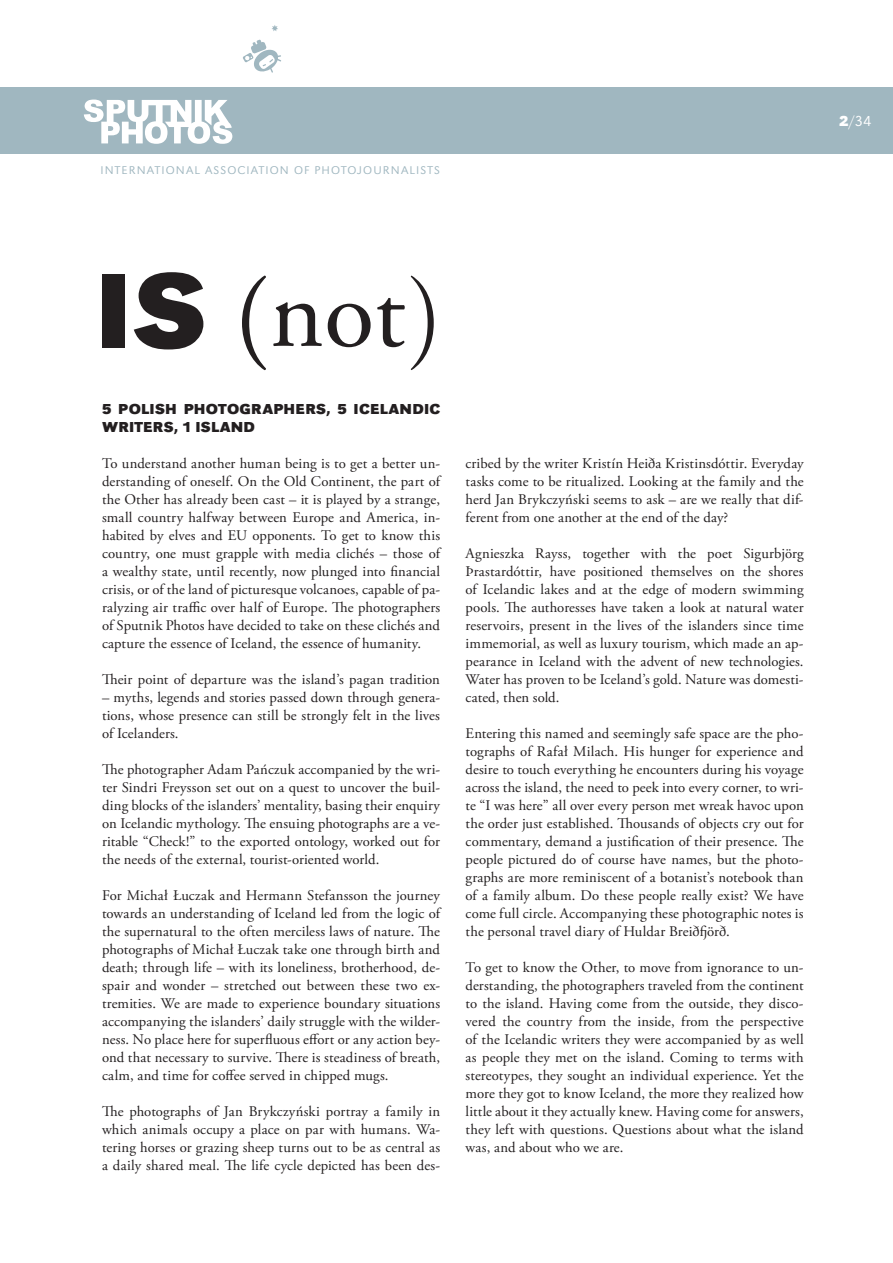
<style>
.page{position:relative;width:893px;height:1263px;background:#fff}
.page>*{position:absolute;margin:0;border:0;box-sizing:border-box;transform-origin:0 0}
.t1{font:15px/18px "URW Grotesk TOT Bol Wid";letter-spacing:.015em;color:#231f20}
.t2{font:15px "URW Grotesk TOT Lig Wid";color:#fff}
.t3{font:14.7px/18px "Adobe Garamond Pro";letter-spacing:.01em;color:#231f20;text-align:justify}
.t4{font:11.7px "URW Grotesk TOT Lig Wid";letter-spacing:.095em;color:#a0b7c0}
.s1{font-family:"URW Grotesk TOT Bol Wid"}
</style>
<div class="page">
<div style="left:0;top:87px;width:893px;height:67px;background:#a0b7c0"></div>
<svg style="left:84px;top:100px;width:148px;height:44px"></svg>
<svg style="left:243px;top:25px;width:38px;height:48px"></svg>
<div style="left:102px;top:274px;width:23px;height:74px;background:#231f20"></div>
<svg style="left:134px;top:272px;width:69px;height:77px"></svg>
<svg style="left:242px;top:276px;width:24px;height:94px"></svg>
<svg style="left:273px;top:302px;width:49px;height:44px"></svg>
<svg style="left:328px;top:304px;width:43px;height:43px"></svg>
<svg style="left:377px;top:298px;width:28px;height:49px"></svg>
<svg style="left:411px;top:276px;width:23px;height:94px"></svg>
<p class="t4" style="left:101px;top:164px;width:341px">INTERNATIONAL ASSOCIATION OF PHOTOJOURNALISTS</p>
<p class="t2" style="left:839px;top:112px;width:34px"><span class="s1">2</span>/34</p>
<p class="t1" style="left:102px;top:400px;width:339px">5 POLISH PHOTOGRAPHERS, 5 ICELANDIC<br>WRITERS, 1 ISLAND</p>
<p class="t3" style="left:102px;top:455px;width:340px">To understand another human being is to get a better un&shy;derstanding of oneself. On the Old Continent, the part of the Other has already been cast – it is played by a strange, small country halfway between Europe and America, in&shy;habited by elves and EU opponents. To get to know this country, one must grapple with media clichés – those of a wealthy state, until recently, now plunged into financial crisis, or of the land of picturesque volcanoes, capable of pa&shy;ralyzing air traffic over half of Europe. The photographers of Sputnik Photos have decided to take on these clichés and capture the essence of Iceland, the essence of humanity.</p>
<p class="t3" style="left:102px;top:671px;width:339px">Their point of departure was the island’s pagan tradition</p>
<p class="t3" style="left:102px;top:689px;width:340px">– myths, legends and stories passed down through genera&shy;tions, whose presence can still be strongly felt in the lives of Icelanders.</p>
<p class="t3" style="left:102px;top:761px;width:340px">The photographer Adam Pańczuk accompanied by the wri&shy;ter Sindri Freysson set out on a quest to uncover the buil&shy;ding blocks of the islanders’ mentality, basing their enquiry on Icelandic mythology. The ensuing photographs are a ve&shy;ritable “Check!” to the exported ontology, worked out for the needs of the external, tourist-oriented world.</p>
<p class="t3" style="left:102px;top:887px;width:340px">For Michał Łuczak and Hermann Stefansson the journey towards an understanding of Iceland led from the logic of the supernatural to the often merciless laws of nature. The photographs of Michał Łuczak take one through birth and death; through life – with its loneliness, brotherhood, de&shy;spair and wonder – stretched out between these two ex&shy;tremities. We are made to experience boundary situations accompanying the islanders’ daily struggle with the wilder&shy;ness. No place here for superfluous effort or any action bey&shy;ond that necessary to survive. There is steadiness of breath, calm, and time for coffee served in chipped mugs.</p>
<p class="t3" style="left:102px;top:1103px;width:340px">The photographs of Jan Brykczyński portray a family in which animals occupy a place on par with humans. Wa&shy;tering horses or grazing sheep turns out to be as central as a daily shared meal. The life cycle depicted has been des-</p>
<p class="t3" style="left:466px;top:455px;width:340px">cribed by the writer Kristín Heiða Kristinsdóttir. Everyday tasks come to be ritualized. Looking at the family and the herd Jan Brykczyński seems to ask – are we really that dif&shy;ferent from one another at the end of the day?</p>
<p class="t3" style="left:466px;top:545px;width:340px">Agnieszka Rayss, together with the poet Sigurbjörg Þrastardóttir, have positioned themselves on the shores of Icelandic lakes and at the edge of modern swimming pools. The authoresses have taken a look at natural water reservoirs, present in the lives of the islanders since time immemorial, as well as luxury tourism, which made an ap&shy;pearance in Iceland with the advent of new technologies.<br>Water has proven to be Iceland’s gold. Nature was domesti&shy;cated, then sold.</p>
<p class="t3" style="left:466px;top:725px;width:340px">Entering this named and seemingly safe space are the pho&shy;tographs of Rafał Milach. His hunger for experience and desire to touch everything he encounters during his voyage across the island, the need to peek into every corner, to wri&shy;te “I was here” all over every person met wreak havoc upon the order just established. Thousands of objects cry out for commentary, demand a justification of their presence. The people pictured do of course have names, but the photo&shy;graphs are more reminiscent of a botanist’s notebook than of a family album. Do these people really exist? We have come full circle. Accompanying these photographic notes is the personal travel diary of Huldar Breiðfjörð.</p>
<p class="t3" style="left:466px;top:958px;width:340px">To get to know the Other, to move from ignorance to un&shy;derstanding, the photographers traveled from the continent to the island. Having come from the outside, they disco&shy;vered the country from the inside, from the perspective of the Icelandic writers they were accompanied by as well as people they met on the island. Coming to terms with stereotypes, they sought an individual experience. Yet the more they got to know Iceland, the more they realized how little about it they actually knew. Having come for answers, they left with questions. Questions about what the island was, and about who we are.</p>
</div>
